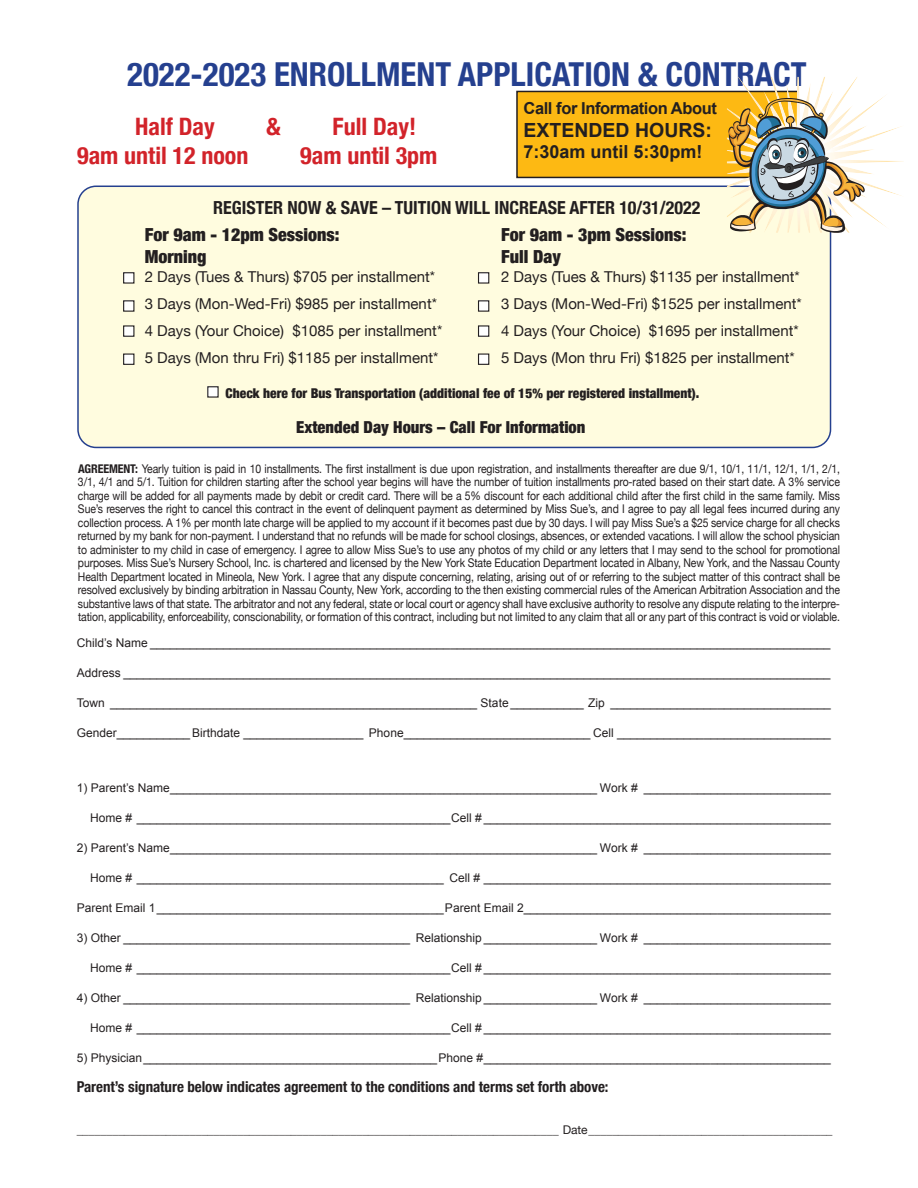
<style>
.page{position:relative;width:918px;height:1188px;background:#fff}
.page>*{position:absolute;margin:0;border:0;box-sizing:border-box;transform-origin:0 0}
.t1{font:700 condensed 33px "Helvetica Neue";color:#25408f}
.t2{font:700 condensed 24px "Helvetica Neue";color:#d2232a}
.t3{font:700 19.5px "Arial";color:#231f20}
.t4{font:900 condensed 18px/21.6px "Helvetica Neue";color:#231f20}
.t5{font:700 condensed 18px "Helvetica Neue";color:#231f20}
.t6{font:700 18px "Arial";color:#231f20}
.t7{font:900 condensed 16.5px "Helvetica Neue";color:#231f20}
.t8{font:700 16.5px "Arial";letter-spacing:-.025em;color:#231f20}
.t9{font:15px/27px "Helvetica Neue";color:#231f20}
.t10{font:700 condensed 15px "Helvetica Neue";letter-spacing:-.005em;color:#231f20}
.t11{font:900 condensed 13.5px "Helvetica Neue";color:#231f20}
.t12{font:12px/13.5px "Helvetica Neue";letter-spacing:-.01em;color:#231f20;text-align:justify;scale:.87 1}
.t13{font:12px "Arial";color:#231f20}
.t14{font:12px "Helvetica Neue";letter-spacing:-.01em;color:#231f20}
.s1{font-weight:700;font-stretch:condensed}
</style>
<div class="page">
<div style="left:78px;top:186px;width:753px;height:261px;background:#fffcdf;border-radius:18px"></div>
<div style="left:77px;top:186px;width:754px;height:262px;border:2px solid #25408f;border-radius:18px"></div>
<div style="left:124px;top:273px;width:10px;height:10px;background:#fff"></div>
<div style="left:123px;top:272px;width:11px;height:12px;border:1px solid #231f20"></div>
<div style="left:124px;top:301px;width:10px;height:10px;background:#fff"></div>
<div style="left:123px;top:300px;width:11px;height:12px;border:1px solid #231f20"></div>
<div style="left:124px;top:326px;width:10px;height:10px;background:#fff"></div>
<div style="left:123px;top:325px;width:11px;height:12px;border:1px solid #231f20"></div>
<div style="left:124px;top:354px;width:10px;height:10px;background:#fff"></div>
<div style="left:123px;top:354px;width:11px;height:11px;border:1px solid #231f20"></div>
<div style="left:479px;top:273px;width:10px;height:10px;background:#fff"></div>
<div style="left:478px;top:272px;width:11px;height:12px;border:1px solid #231f20"></div>
<div style="left:479px;top:301px;width:10px;height:10px;background:#fff"></div>
<div style="left:478px;top:300px;width:11px;height:12px;border:1px solid #231f20"></div>
<div style="left:479px;top:326px;width:10px;height:10px;background:#fff"></div>
<div style="left:478px;top:325px;width:11px;height:12px;border:1px solid #231f20"></div>
<div style="left:479px;top:354px;width:10px;height:10px;background:#fff"></div>
<div style="left:478px;top:354px;width:11px;height:11px;border:1px solid #231f20"></div>
<div style="left:517px;top:91px;width:281px;height:86px;background:#fdb913"></div>
<div style="left:516px;top:91px;width:283px;height:87px;border:2px solid #231f20"></div>
<svg style="left:727px;top:77px;width:177px;height:156px"></svg>
<div style="left:208px;top:387px;width:10px;height:10px;background:#fff"></div>
<div style="left:207px;top:386px;width:12px;height:12px;border:1px solid #231f20"></div>
<h1 class="t1" style="left:127px;top:62px;width:681px">2022-2023 ENROLLMENT APPLICATION &amp; CONTRACT</h1>
<h2 class="t2" style="left:135px;top:117px;width:81px">Half Day</h2>
<h2 class="t2" style="left:267px;top:117px;width:16px">&amp;</h2>
<h2 class="t2" style="left:333px;top:117px;width:85px">Full Day!</h2>
<h2 class="t2" style="left:77px;top:146px;width:173px">9am until 12 noon</h2>
<h2 class="t2" style="left:300px;top:146px;width:139px">9am until 3pm</h2>
<h3 class="t8" style="left:524px;top:102px;width:195px">Call for Information About</h3>
<h3 class="t3" style="left:524px;top:123px;width:190px">EXTENDED HOURS:</h3>
<h3 class="t6" style="left:524px;top:145px;width:181px">7:30am until 5:30pm!</h3>
<h3 class="t5" style="left:213px;top:201px;width:489px">REGISTER NOW &amp; SAVE – TUITION WILL INCREASE AFTER 10/31/2022</h3>
<h3 class="t4" style="left:145px;top:225px;width:196px">For 9am - 12pm Sessions:<br>Morning</h3>
<p class="t9" style="left:145px;top:264px;width:299px">2 Days (Tues &amp; Thurs) $705 per installment* 3 Days (Mon-Wed-Fri) $985 per installment* 4 Days (Your Choice) $1085 per installment* 5 Days (Mon thru Fri) $1185 per installment*</p>
<h3 class="t4" style="left:501px;top:225px;width:187px">For 9am - 3pm Sessions:<br>Full Day</h3>
<p class="t9" style="left:501px;top:264px;width:302px">2 Days (Tues &amp; Thurs) $1135 per installment* 3 Days (Mon-Wed-Fri) $1525 per installment* 4 Days (Your Choice) $1695 per installment* 5 Days (Mon thru Fri) $1825 per installment*</p>
<p class="t11" style="left:226px;top:388px;width:475px">Check here for Bus Transportation (additional fee of 15% per registered installment).</p>
<h3 class="t7" style="left:296px;top:421px;width:291px">Extended Day Hours – Call For Information</h3>
<p class="t12" style="left:78px;top:462px;width:877px"><span class="s1">AGREEMENT:</span> Yearly tuition is paid in 10 installments. The first installment is due upon registration, and installments thereafter are due 9/1, 10/1, 11/1, 12/1, 1/1, 2/1, 3/1, 4/1 and 5/1. Tuition for children starting after the school year begins will have the number of tuition installments pro-rated based on their start date. A 3% service charge will be added for all payments made by debit or credit card. There will be a 5% discount for each additional child after the first child in the same family. Miss Sue’s reserves the right to cancel this contract in the event of delinquent payment as determined by Miss Sue’s, and I agree to pay all legal fees incurred during any collection process. A 1% per month late charge will be applied to my account if it becomes past due by 30 days. I will pay Miss Sue’s a $25 service charge for all checks returned by my bank for non-payment. I understand that no refunds will be made for school closings, absences, or extended vacations. I will allow the school physician to administer to my child in case of emergency. I agree to allow Miss Sue’s to use any photos of my child or any letters that I may send to the school for promotional purposes. Miss Sue’s Nursery School, Inc. is chartered and licensed by the New York State Education Department located in Albany, New York, and the Nassau County Health Department located in Mineola, New York. I agree that any dispute concerning, relating, arising out of or referring to the subject matter of this contract shall be resolved exclusively by binding arbitration in Nassau County, New York, according to the then existing commercial rules of the American Arbitration Association and the substantive laws of that state. The arbitrator and not any federal, state or local court or agency shall have exclusive authority to resolve any dispute relating to the interpre&shy;tation, applicability, enforceability, conscionability, or formation of this contract, including but not limited to any claim that all or any part of this contract is void or violable.</p>
<p class="t13" style="left:77px;top:638px;width:755px">Child’s Name ______________________________________________________________________________________________________</p>
<p class="t13" style="left:77px;top:668px;width:755px">Address __________________________________________________________________________________________________________</p>
<p class="t13" style="left:77px;top:698px;width:756px">Town _______________________________________________________ State ___________ Zip _________________________________</p>
<p class="t13" style="left:77px;top:728px;width:756px">Gender ___________ Birthdate __________________ Phone ____________________________ Cell ________________________________</p>
<p class="t13" style="left:77px;top:784px;width:756px">1) Parent’s Name ________________________________________________________________ Work # ____________________________</p>
<p class="t13" style="left:90px;top:814px;width:742px">Home # _______________________________________________Cell # ____________________________________________________</p>
<p class="t13" style="left:77px;top:844px;width:756px">2) Parent’s Name ________________________________________________________________ Work # ____________________________</p>
<p class="t13" style="left:90px;top:874px;width:742px">Home # ______________________________________________ Cell # ____________________________________________________</p>
<p class="t13" style="left:77px;top:904px;width:756px">Parent Email 1 ___________________________________________Parent Email 2 ______________________________________________</p>
<p class="t13" style="left:77px;top:934px;width:756px">3) Other ___________________________________________ Relationship _________________ Work # ____________________________</p>
<p class="t13" style="left:90px;top:964px;width:742px">Home # _______________________________________________Cell # ____________________________________________________</p>
<p class="t13" style="left:77px;top:994px;width:756px">4) Other ___________________________________________ Relationship _________________ Work # ____________________________</p>
<p class="t13" style="left:90px;top:1024px;width:742px">Home # _______________________________________________Cell # ____________________________________________________</p>
<p class="t13" style="left:77px;top:1054px;width:756px">5) Physician ____________________________________________Phone # ____________________________________________________</p>
<p class="t10" style="left:77px;top:1081px;width:533px">Parent’s signature below indicates agreement to the conditions and terms set forth above:</p>
<p class="t14" style="left:77px;top:1126px;width:757px">_________________________________________________________________________________ Date _________________________________________</p>
</div>
